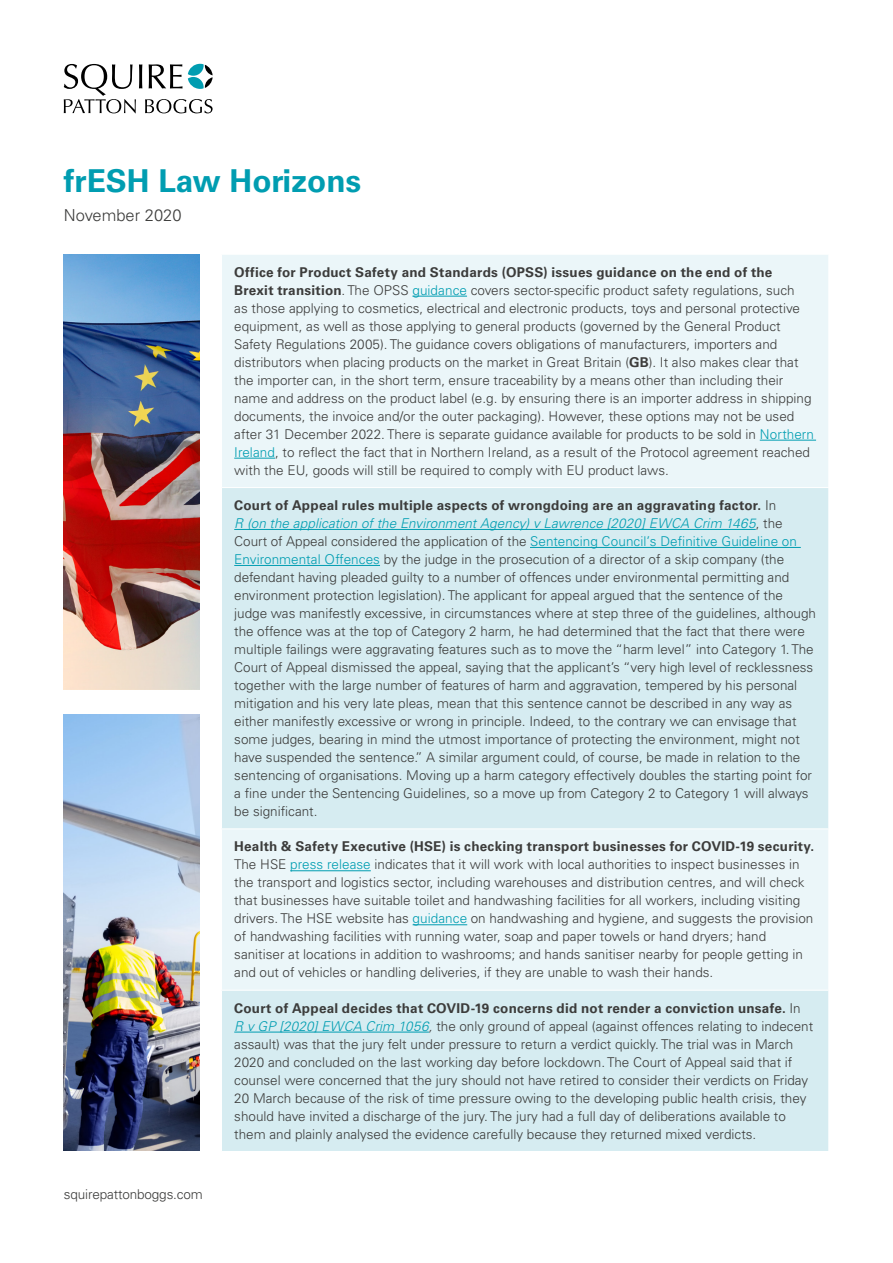
<style>
.page{position:relative;width:893px;height:1263px;background:#fff}
.page>*{position:absolute;margin:0;border:0;box-sizing:border-box;transform-origin:0 0}
.t1{font:700 31.5px "Univers LTCYR 65";color:#009db1}
.t2{font:300 16.5px "Univers LTCYR 45";color:#3c3c3b}
.t3{font:300 13.5px/18px "Univers LTCYR 45";color:#3c3c3b}
.t4{font:700 13.5px "Univers LTCYR 65";letter-spacing:.02em;color:#3c3c3b}
.s1{font-family:"Univers LTCYR 65";font-weight:700}
.s2{color:#009db1}
.s3{font-family:"Univers LTCYR 45";font-weight:300}
.s4{font-style:italic;color:#009db1}
.s5{font-style:italic}
</style>
<div class="page">
<svg style="left:64px;top:64px;width:149px;height:49px"></svg>
<div style="left:222px;top:255px;width:606px;height:232px;background:#ebf6f9"></div>
<svg style="left:222px;top:488px;width:606px;height:663px;background:#dbeef2"></svg>
<hr style="left:221px;top:828px;width:608px;height:1px;background:#fff">
<hr style="left:221px;top:990px;width:608px;height:1px;background:#fff">
<hr style="left:412px;top:296px;width:55px;height:1px;background:#009db1">
<hr style="left:760px;top:440px;width:56px;height:1px;background:#009db1">
<hr style="left:234px;top:458px;width:41px;height:1px;background:#009db1">
<hr style="left:234px;top:529px;width:522px;height:1px;background:#009db1">
<hr style="left:530px;top:547px;width:271px;height:1px;background:#009db1">
<hr style="left:234px;top:565px;width:146px;height:1px;background:#009db1">
<hr style="left:290px;top:870px;width:81px;height:1px;background:#009db1">
<hr style="left:413px;top:924px;width:54px;height:1px;background:#009db1">
<hr style="left:234px;top:1032px;width:195px;height:1px;background:#009db1">
<img style="left:64px;top:254px;width:136px;height:436px">
<img style="left:64px;top:714px;width:136px;height:436px">
<h1 class="t1" style="left:64px;top:158px;width:299px">frESH Law Horizons</h1>
<p class="t2" style="left:64px;top:205px;width:119px">November 2020</p>
<p class="t3" style="left:64px;top:1185px;width:141px">squirepattonboggs.com</p>
<p class="t4" style="left:234px;top:262px;width:540px">Office for Product Safety and Standards (OPSS) issues guidance on the end of the</p>
<p class="t3" style="left:234px;top:281px;width:581px"><span class="s1">Brexit transition</span>. The OPSS <span class="s2">guidance</span> covers sector-specific product safety regulations, such<br>as those applying to cosmetics, electrical and electronic products, toys and personal protective equipment, as well as those applying to general products (governed by the General Product Safety Regulations 2005). The guidance covers obligations of manufacturers, importers and distributors when placing products on the market in Great Britain (<span class="s1">GB</span>). It also makes clear that the importer can, in the short term, ensure traceability by a means other than including their name and address on the product label (e.g. by ensuring there is an importer address in shipping documents, the invoice and/or the outer packaging). However, these options may not be used after 31 December 2022. There is separate guidance available for products to be sold in <span class="s2">Northern Ireland</span>, to reflect the fact that in Northern Ireland, as a result of the Protocol agreement reached with the EU, goods will still be required to comply with EU product laws.</p>
<p class="t4" style="left:234px;top:496px;width:544px">Court of Appeal rules multiple aspects of wrongdoing are an aggravating factor. <span class="s3">In</span></p>
<p class="t3" style="left:234px;top:514px;width:583px"><span class="s4">R (on the application of the Environment Agency) v Lawrence [2020] EWCA Crim 1465</span>, the Court of Appeal considered the application of the <span class="s2">Sentencing Council’s Definitive Guideline on Environmental Offences</span> by the judge in the prosecution of a director of a skip company (the defendant having pleaded guilty to a number of offences under environmental permitting and environment protection legislation). The applicant for appeal argued that the sentence of the judge was manifestly excessive, in circumstances where at step three of the guidelines, although the offence was at the top of Category 2 harm, he had determined that the fact that there were multiple failings were aggravating features such as to move the “harm level” into Category 1. The Court of Appeal dismissed the appeal, saying that the applicant’s “very high level of recklessness together with the large number of features of harm and aggravation, tempered by his personal mitigation and his very late pleas, mean that this sentence cannot be described in any way as either manifestly excessive or wrong in principle. Indeed, to the contrary we can envisage that some judges, bearing in mind the utmost importance of protecting the environment, might not have suspended the sentence.” A similar argument could, of course, be made in relation to the sentencing of organisations. Moving up a harm category effectively doubles the starting point for a fine under the Sentencing Guidelines, so a move up from Category 2 to Category 1 will always be significant.</p>
<p class="t4" style="left:234px;top:837px;width:582px">Health &amp; Safety Executive (HSE) is checking transport businesses for COVID-19 security.</p>
<p class="t3" style="left:234px;top:855px;width:581px">The HSE <span class="s2">press release</span> indicates that it will work with local authorities to inspect businesses in the transport and logistics sector, including warehouses and distribution centres, and will check that businesses have suitable toilet and handwashing facilities for all workers, including visiting drivers. The HSE website has <span class="s2">guidance</span> on handwashing and hygiene, and suggests the provision of handwashing facilities with running water, soap and paper towels or hand dryers; hand sanitiser at locations in addition to washrooms; and hands sanitiser nearby for people getting in and out of vehicles or handling deliveries, if they are unable to wash their hands.</p>
<p class="t4" style="left:234px;top:998px;width:568px">Court of Appeal decides that COVID-19 concerns did not render a conviction unsafe. <span class="s3">In</span></p>
<p class="t3" style="left:234px;top:1016px;width:580px"><span class="s4">R v GP [2020] EWCA Crim 1056</span><span class="s5">,</span> the only ground of appeal (against offences relating to indecent assault) was that the jury felt under pressure to return a verdict quickly. The trial was in March 2020 and concluded on the last working day before lockdown. The Court of Appeal said that if counsel were concerned that the jury should not have retired to consider their verdicts on Friday 20 March because of the risk of time pressure owing to the developing public health crisis, they should have invited a discharge of the jury. The jury had a full day of deliberations available to them and plainly analysed the evidence carefully because they returned mixed verdicts.</p>
</div>
